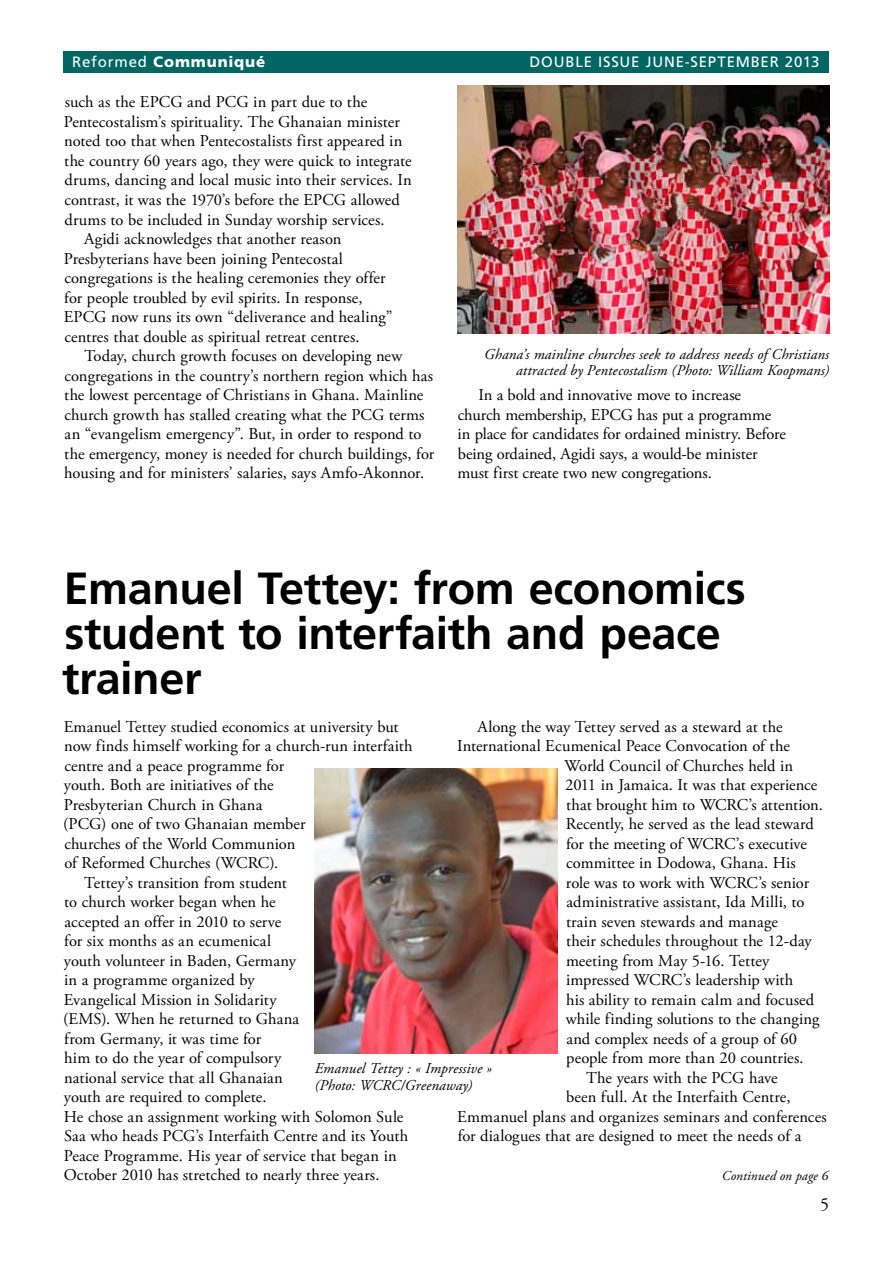
<style>
.page{position:relative;width:893px;height:1263px;background:#fff}
.page>*{position:absolute;margin:0;border:0;box-sizing:border-box;transform-origin:0 0}
.t1{font:700 45px/45px "Frutiger LT Std";letter-spacing:-.01em;color:#000}
.t2{font:18px "Adobe Garamond Pro";color:#000}
.t3{font:16.5px/19.5px "Adobe Garamond Pro";letter-spacing:.005em;color:#000}
.t4{font:italic 15px/16.5px "Adobe Garamond Pro";letter-spacing:.01em;color:#000}
.t5{font:15px "Frutiger LT Std";letter-spacing:.055em;color:#fff}
.t6{font:900 15px "Frutiger LT Std";letter-spacing:.06em;color:#fff}
.t7{font:italic 13.5px "Adobe Garamond Pro";letter-spacing:.01em;color:#000}
.s1{font-weight:400}
</style>
<div class="page">
<div style="left:64px;top:51px;width:765px;height:21px;background:#006664"></div>
<img style="left:315px;top:769px;width:242px;height:285px">
<img style="left:457px;top:85px;width:372px;height:248px">
<p class="t6" style="left:72px;top:52px;width:194px"><span class="s1">REFORMED</span> Communiqué</p>
<p class="t5" style="left:529px;top:53px;width:291px">DOUBLE ISSUE JUNE-SEPTEMBER 2013</p>
<p class="t3" style="left:65px;top:93px;width:304px">such as the EPCG and PCG in part due to the</p>
<p class="t3" style="left:64px;top:113px;width:337px">Pentecostalism’s spirituality. The Ghanaian minister</p>
<p class="t3" style="left:64px;top:132px;width:340px">noted too that when Pentecostalists first appeared in</p>
<p class="t3" style="left:64px;top:152px;width:349px">the country 60 years ago, they were quick to integrate</p>
<p class="t3" style="left:64px;top:171px;width:349px">drums, dancing and local music into their services. In</p>
<p class="t3" style="left:64px;top:191px;width:337px">contrast, it was the 1970’s before the EPCG allowed</p>
<p class="t3" style="left:64px;top:210px;width:322px">drums to be included in Sunday worship services.</p>
<p class="t3" style="left:84px;top:230px;width:259px">Agidi acknowledges that another reason</p>
<p class="t3" style="left:64px;top:249px;width:281px">Presbyterians have been joining Pentecostal</p>
<p class="t3" style="left:64px;top:269px;width:323px">congregations is the healing ceremonies they offer</p>
<p class="t3" style="left:64px;top:288px;width:300px">for people troubled by evil spirits. In response,</p>
<p class="t3" style="left:64px;top:308px;width:330px">EPCG now runs its own “deliverance and healing”</p>
<p class="t3" style="left:64px;top:327px;width:297px">centres that double as spiritual retreat centres.</p>
<p class="t3" style="left:84px;top:347px;width:319px">Today, church growth focuses on developing new</p>
<p class="t3" style="left:64px;top:366px;width:370px">congregations in the country’s northern region which has</p>
<p class="t3" style="left:64px;top:386px;width:361px">the lowest percentage of Christians in Ghana. Mainline</p>
<p class="t3" style="left:64px;top:405px;width:362px">church growth has stalled creating what the PCG terms</p>
<p class="t3" style="left:65px;top:425px;width:358px">an “evangelism emergency”. But, in order to respond to</p>
<p class="t3" style="left:64px;top:444px;width:372px">the emergency, money is needed for church buildings, for</p>
<p class="t3" style="left:64px;top:464px;width:361px">housing and for ministers’ salaries, says Amfo-Akonnor.</p>
<p class="t4" style="left:484px;top:346px;width:347px;text-align:right">Ghana’s mainline churches seek to address needs of Christians attracted by Pentecostalism (Photo: William Koopmans)</p>
<p class="t3" style="left:458px;top:386px;width:330px;text-indent:21px">In a bold and innovative move to increase church membership, EPCG has put a programme in place for candidates for ordained ministry. Before being ordained, Agidi says, a would-be minister must first create two new congregations.</p>
<h1 class="t1" style="left:62px;top:566px;width:685px">Emanuel Tettey: from economics student to interfaith and peace trainer</h1>
<p class="t3" style="left:64px;top:717px;width:336px">Emanuel Tettey studied economics at university but</p>
<p class="t3" style="left:64px;top:737px;width:350px">now finds himself working for a church-run interfaith</p>
<p class="t3" style="left:64px;top:756px;width:221px">centre and a peace programme for</p>
<p class="t3" style="left:64px;top:776px;width:211px">youth. Both are initiatives of the</p>
<p class="t3" style="left:64px;top:795px;width:200px">Presbyterian Church in Ghana</p>
<p class="t3" style="left:63px;top:815px;width:244px">(PCG) one of two Ghanaian member</p>
<p class="t3" style="left:64px;top:834px;width:232px">churches of the World Communion</p>
<p class="t3" style="left:64px;top:854px;width:215px">of Reformed Churches (WCRC).</p>
<p class="t3" style="left:84px;top:873px;width:204px">Tettey’s transition from student</p>
<p class="t3" style="left:64px;top:893px;width:213px">to church worker began when he</p>
<p class="t3" style="left:65px;top:912px;width:218px">accepted an offer in 2010 to serve</p>
<p class="t3" style="left:64px;top:932px;width:208px">for six months as an ecumenical</p>
<p class="t3" style="left:64px;top:951px;width:234px">youth volunteer in Baden, Germany</p>
<p class="t3" style="left:64px;top:971px;width:192px">in a programme organized by</p>
<p class="t3" style="left:64px;top:990px;width:214px">Evangelical Mission in Solidarity</p>
<p class="t3" style="left:63px;top:1010px;width:238px">(EMS). When he returned to Ghana</p>
<p class="t3" style="left:64px;top:1029px;width:198px">from Germany, it was time for</p>
<p class="t3" style="left:64px;top:1049px;width:218px">him to do the year of compulsory</p>
<p class="t3" style="left:64px;top:1068px;width:220px">national service that all Ghanaian</p>
<p class="t3" style="left:64px;top:1088px;width:204px">youth are required to complete.</p>
<p class="t3" style="left:64px;top:1107px;width:341px">He chose an assignment working with Solomon Sule</p>
<p class="t3" style="left:64px;top:1127px;width:346px">Saa who heads PCG’s Interfaith Centre and its Youth</p>
<p class="t3" style="left:64px;top:1146px;width:334px">Peace Programme. His year of service that began in</p>
<p class="t3" style="left:64px;top:1166px;width:317px">October 2010 has stretched to nearly three years.</p>
<p class="t3" style="left:477px;top:717px;width:307px">Along the way Tettey served as a steward at the</p>
<p class="t3" style="left:457px;top:737px;width:334px">International Ecumenical Peace Convocation of the</p>
<p class="t3" style="left:564px;top:756px;width:230px">World Council of Churches held in</p>
<p class="t3" style="left:565px;top:776px;width:254px">2011 in Jamaica. It was that experience</p>
<p class="t3" style="left:566px;top:795px;width:259px">that brought him to WCRC’s attention.</p>
<p class="t3" style="left:566px;top:815px;width:250px">Recently, he served as the lead steward</p>
<p class="t3" style="left:566px;top:834px;width:242px">for the meeting of WCRC’s executive</p>
<p class="t3" style="left:566px;top:854px;width:231px">committee in Dodowa, Ghana. His</p>
<p class="t3" style="left:566px;top:873px;width:245px">role was to work with WCRC’s senior</p>
<p class="t3" style="left:566px;top:893px;width:239px">administrative assistant, Ida Milli, to</p>
<p class="t3" style="left:566px;top:912px;width:214px">train seven stewards and manage</p>
<p class="t3" style="left:566px;top:932px;width:247px">their schedules throughout the 12-day</p>
<p class="t3" style="left:566px;top:951px;width:205px">meeting from May 5-16. Tettey</p>
<p class="t3" style="left:566px;top:971px;width:229px">impressed WCRC’s leadership with</p>
<p class="t3" style="left:566px;top:990px;width:250px">his ability to remain calm and focused</p>
<p class="t3" style="left:566px;top:1010px;width:255px">while finding solutions to the changing</p>
<p class="t3" style="left:566px;top:1029px;width:232px">and complex needs of a group of 60</p>
<p class="t3" style="left:566px;top:1049px;width:239px">people from more than 20 countries.</p>
<p class="t3" style="left:586px;top:1068px;width:193px">The years with the PCG have</p>
<p class="t3" style="left:566px;top:1088px;width:226px">been full. At the Interfaith Centre,</p>
<p class="t3" style="left:457px;top:1107px;width:371px">Emmanuel plans and organizes seminars and conferences</p>
<p class="t3" style="left:458px;top:1127px;width:345px">for dialogues that are designed to meet the needs of a</p>
<p class="t4" style="left:315px;top:1060px;width:179px">Emanuel Tettey : « Impressive » (Photo: WCRC/Greenaway)</p>
<p class="t7" style="left:722px;top:1168px;width:108px">Continued on page 6</p>
<p class="t2" style="left:820px;top:1193px;width:10px">5</p>
</div>
